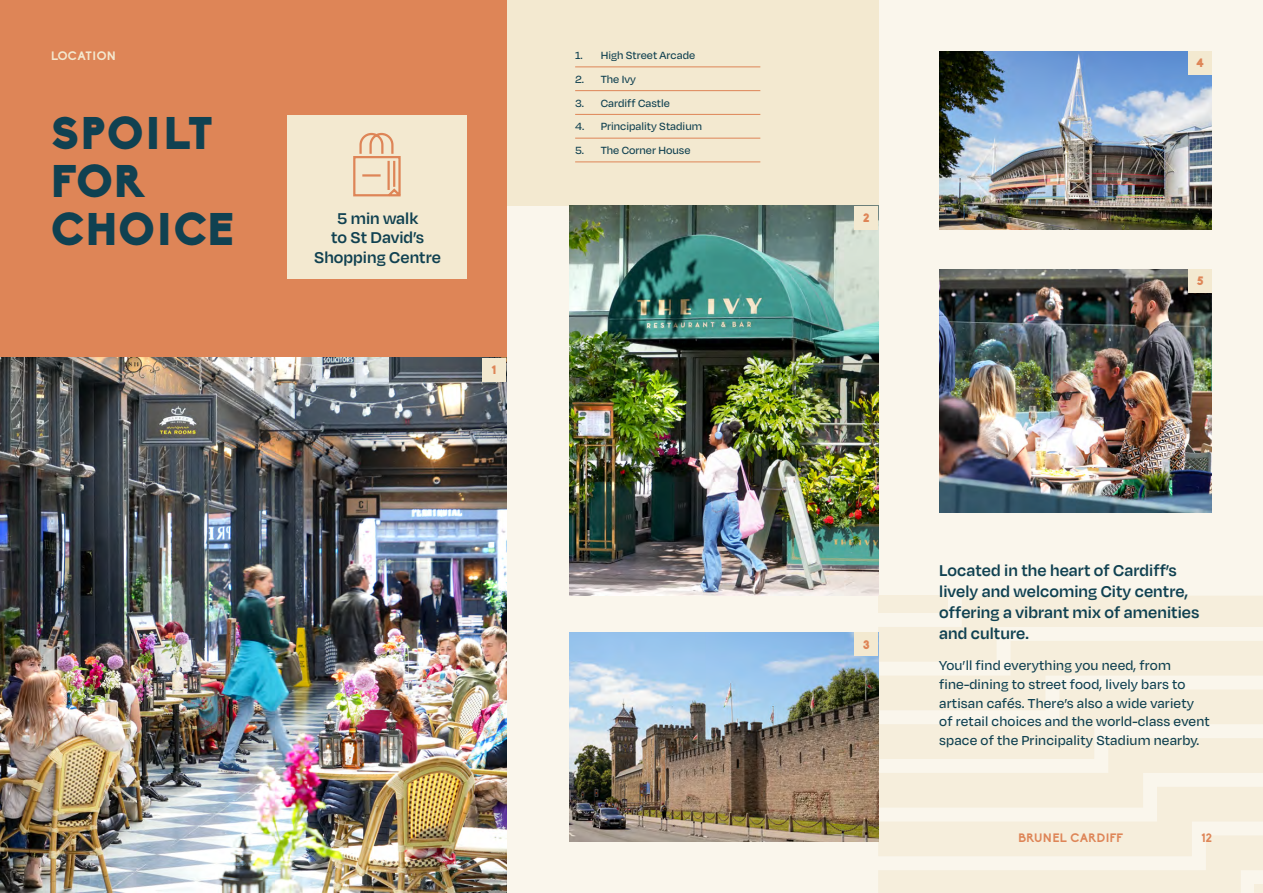
<style>
.page{position:relative;width:1263px;height:893px;background:#faf6ec}
.page>*{position:absolute;margin:0;border:0;box-sizing:border-box;transform-origin:0 0}
.t1{font:900 45px/48px "Biko";letter-spacing:.025em;color:#104151}
.t2{font:600 18px/21px "Degular";color:#104151}
.t3{font:500 15px/18.8px "Degular";letter-spacing:.01em;color:#104151}
.t4{font:500 12px "Degular";color:#104151}
.t5{font:700 12px "Biko";letter-spacing:.025em;color:#de8557}
.t6{font:700 12px "Biko";letter-spacing:.025em;color:#f3e9d0}
.t7{font:900 12px "Biko";color:#de8557}
</style>
<div class="page">
<svg style="left:878px;top:596px;width:385px;height:297px"></svg>
<div style="left:1255px;top:884px;width:8px;height:9px;background:#f6eedc"></div>
<div style="left:506px;top:0;width:372px;height:206px;background:#f3e9d0"></div>
<div style="left:0;top:0;width:506px;height:386px;background:#de8557"></div>
<img style="left:569px;top:206px;width:309px;height:390px">
<img style="left:569px;top:632px;width:309px;height:210px">
<img style="left:939px;top:51px;width:273px;height:178px">
<img style="left:939px;top:269px;width:273px;height:243px">
<img style="left:0;top:358px;width:506px;height:535px">
<div style="left:482px;top:358px;width:24px;height:24px;background:#f3e9d0"></div>
<div style="left:854px;top:206px;width:24px;height:24px;background:#f3e9d0"></div>
<div style="left:1188px;top:51px;width:24px;height:24px;background:#f3e9d0"></div>
<div style="left:1188px;top:269px;width:24px;height:24px;background:#f3e9d0"></div>
<div style="left:854px;top:632px;width:24px;height:24px;background:#f3e9d0"></div>
<hr style="left:575px;top:67px;width:185px;height:1px;background:#de8557">
<hr style="left:575px;top:90px;width:185px;height:1px;background:#de8557">
<hr style="left:575px;top:114px;width:185px;height:1px;background:#de8557">
<hr style="left:575px;top:138px;width:185px;height:1px;background:#de8557">
<hr style="left:575px;top:162px;width:185px;height:1px;background:#de8557">
<div style="left:287px;top:116px;width:179px;height:163px;background:#f3e9d0"></div>
<svg style="left:353px;top:132px;width:48px;height:65px"></svg>
<p class="t6" style="left:51px;top:49px;width:66px">LOCATION</p>
<h1 class="t1" style="left:51px;top:110px;width:184px">SPOILT<br>FOR<br>CHOICE</h1>
<p class="t2" style="left:314px;top:207px;width:128px;line-height:19.5px;text-align:center">5 min walk<br>to St David’s<br>Shopping Centre</p>
<p class="t7" style="left:492px;top:363px;width:7px">1</p>
<p class="t4" style="left:575px;top:48px;width:122px">1. High Street Arcade</p>
<p class="t4" style="left:575px;top:72px;width:62px">2. The Ivy</p>
<p class="t4" style="left:575px;top:96px;width:96px">3. Cardiff Castle</p>
<p class="t4" style="left:575px;top:119px;width:128px">4. Principality Stadium</p>
<p class="t4" style="left:575px;top:143px;width:117px">5. The Corner House</p>
<p class="t7" style="left:863px;top:211px;width:8px">2</p>
<p class="t7" style="left:1196px;top:56px;width:9px">4</p>
<p class="t7" style="left:1197px;top:274px;width:8px">5</p>
<p class="t7" style="left:863px;top:637px;width:8px">3</p>
<p class="t2" style="left:939px;top:558px;width:262px">Located in the heart of Cardiff’s lively and welcoming City centre, offering a vibrant mix of amenities and culture.</p>
<p class="t3" style="left:939px;top:655px;width:272px">You’ll find everything you need, from fine-dining to street food, lively bars to artisan cafés. There’s also a wide variety of retail choices and the world-class event space of the Principality Stadium nearby.</p>
<p class="t5" style="left:1018px;top:830px;width:106px">BRUNEL CARDIFF</p>
<p class="t5" style="left:1201px;top:830px;width:12px">12</p>
</div>
